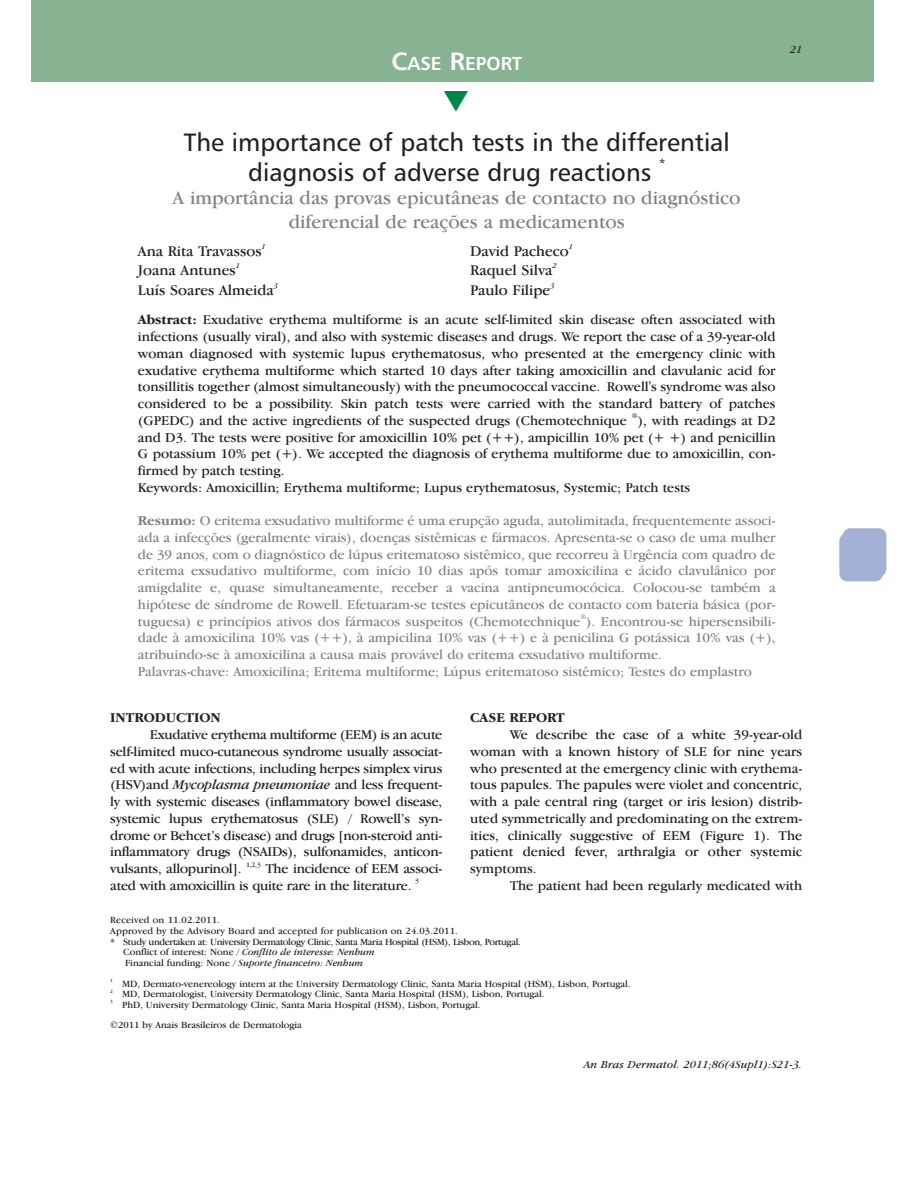
<style>
.page{position:relative;width:918px;height:1188px;background:#fff}
.page>*{position:absolute;margin:0;border:0;box-sizing:border-box;transform-origin:0 0}
.t1{font:25.05px/29.2px "Humanist 777 BT Roman B";color:#231f20;text-align:center}
.t2{font:19.5px/23.7px "Garamond IT Cby BT";color:#808285;text-align:center}
.t3{font:18.9px "Humanist 777 BT Bold B";color:#fff}
.t4{font:15.3px "Garamond IT Cby BT";color:#231f20}
.t5{font:13.95px/16.8px "Garamond IT Cby BT";color:#231f20;text-align:justify}
.t6{font:13.95px/16.8px "Garamond IT Cby BT";color:#808285;text-align:justify}
.t7{font:700 13.95px "Garamond IT Cby BT";color:#231f20}
.t8{font:12.6px "Humanist 777 BT Roman B";color:#231f20}
.t9{font:italic 11.1px "Garamond IT Cby BT";letter-spacing:.015em;color:#231f20}
.t10{font:9.75px/11.7px "Garamond IT Cby BT";color:#231f20}
.t11{font:9.75px/10.5px "Garamond IT Cby BT";letter-spacing:-.035em;color:#231f20}
.t12{font:italic 7.65px "Garamond IT Cby BT";color:#231f20}
.t13{font:7.05px "Garamond IT Cby BT";color:#231f20}
.t14{font:7.05px "Garamond IT Cby BT";color:#808285}
.t15{font:4.95px "Garamond IT Cby BT";color:#231f20}
.s1{font-size:25.05px}
.s2{font-weight:700}
.s3{font-style:italic}
</style>
<div class="page">
<div style="left:32px;top:0;width:842px;height:81px;background:#87b392"></div>
<div style="left:839px;top:533px;width:44px;height:48px;background:#a4b1d7;border-radius:8px"></div>
<div style="left:843px;top:528px;width:43px;height:49px;background:#a4b1d7;border-radius:8px"></div>
<h3 class="t3" style="left:391px;top:55px;width:132px"><span class="s1">C</span>ASE <span class="s1">R</span>EPORT</h3>
<p class="t9" style="left:790px;top:45px;width:14px">21</p>
<h1 class="t1" style="left:184px;top:130px;width:548px">The importance of patch tests in the differential diagnosis of adverse drug reactions</h1>
<p class="t8" style="left:659px;top:159px;width:8px">*</p>
<h2 class="t2" style="left:173px;top:188px;width:569px">A importância das provas epicutâneas de contacto no diagnóstico diferencial de reações a medicamentos</h2>
<p class="t4" style="left:138px;top:245px;width:125px">Ana Rita Travassos</p>
<p class="t12" style="left:262px;top:243px;width:6px">1</p>
<p class="t4" style="left:470px;top:245px;width:100px">David Pacheco</p>
<p class="t12" style="left:569px;top:243px;width:6px">1</p>
<p class="t4" style="left:138px;top:264px;width:99px">Joana Antunes</p>
<p class="t12" style="left:236px;top:263px;width:6px">1</p>
<p class="t4" style="left:470px;top:264px;width:84px">Raquel Silva</p>
<p class="t12" style="left:552px;top:263px;width:6px">2</p>
<p class="t4" style="left:138px;top:284px;width:137px">Luís Soares Almeida</p>
<p class="t12" style="left:274px;top:282px;width:6px">3</p>
<p class="t4" style="left:470px;top:284px;width:82px">Paulo Filipe</p>
<p class="t12" style="left:550px;top:282px;width:6px">3</p>
<p class="t5" style="left:138px;top:313px;width:639px"><span class="s2">Abstract:</span> Exudative erythema multiforme is an acute self-limited skin disease often associated with infections (usually viral), and also with systemic diseases and drugs. We report the case of a 39-year-old woman diagnosed with systemic lupus erythematosus, who presented at the emergency clinic with exudative erythema multiforme which started 10 days after taking amoxicillin and clavulanic acid for tonsillitis together (almost simultaneously) with the pneumococcal vaccine. Rowell's syndrome was also considered to be a possibility. Skin patch tests were carried with the standard battery of patches (GPEDC) and the active ingredients of the suspected drugs (Chemotechnique</p>
<p class="t13" style="left:632px;top:414px;width:7px">®</p>
<p class="t5" style="left:138px;top:413px;width:639px;text-align:left;text-indent:500px">), with readings at D2 and D3. The tests were positive for amoxicillin 10% pet (++), ampicillin 10% pet (+ +) and penicillin G potassium 10% pet (+). We accepted the diagnosis of erythema multiforme due to amoxicillin, con&shy;firmed by patch testing.<br>Keywords: Amoxicillin; Erythema multiforme; Lupus erythematosus, Systemic; Patch tests</p>
<p class="t6" style="left:138px;top:514px;width:639px"><span class="s2">Resumo:</span> O eritema exsudativo multiforme é uma erupção aguda, autolimitada, frequentemente associ&shy;ada a infecções (geralmente virais), doenças sistêmicas e fármacos. Apresenta-se o caso de uma mulher de 39 anos, com o diagnóstico de lúpus eritematoso sistêmico, que recorreu à Urgência com quadro de eritema exsudativo multiforme, com início 10 dias após tomar amoxicilina e ácido clavulânico por amigdalite e, quase simultaneamente, receber a vacina antipneumocócica. Colocou-se também a hipótese de síndrome de Rowell. Efetuaram-se testes epicutâneos de contacto com bateria básica (por&shy;tuguesa) e princípios ativos dos fármacos suspeitos (Chemotechnique ). Encontrou-se hipersensibili-</p>
<p class="t14" style="left:580px;top:614px;width:7px">®</p>
<p class="t6" style="left:138px;top:631px;width:639px;text-align:left">dade à amoxicilina 10% vas (++), à ampicilina 10% vas (++) e à penicilina G potássica 10% vas (+), atribuindo-se à amoxicilina a causa mais provável do eritema exsudativo multiforme.<br>Palavras-chave: Amoxicilina; Eritema multiforme; Lúpus eritematoso sistêmico; Testes do emplastro</p>
<p class="t7" style="left:110px;top:713px;width:112px">INTRODUCTION</p>
<p class="t5" style="left:110px;top:727px;width:334px;text-indent:40px">Exudative erythema multiforme (EEM) is an acute self-limited muco-cutaneous syndrome usually associat&shy;ed with acute infections, including herpes simplex virus (HSV)and <span class="s3">Mycoplasma pneumoniae</span> and less frequent&shy;ly with systemic diseases (inflammatory bowel disease, systemic lupus erythematosus (SLE) / Rowell’s syn&shy;drome or Behcet’s disease) and drugs [non-steroid anti&shy;inflammatory drugs (NSAIDs), sulfonamides, anticon&shy;vulsants, allopurinol].</p>
<p class="t13" style="left:246px;top:862px;width:16px">1,2,3</p>
<p class="t5" style="left:110px;top:861px;width:334px;text-indent:155px">The incidence of EEM associ&shy;ated with amoxicillin is quite rare in the literature.</p>
<p class="t13" style="left:415px;top:879px;width:5px">3</p>
<p class="t7" style="left:470px;top:713px;width:96px">CASE REPORT</p>
<p class="t5" style="left:470px;top:727px;width:334px;text-indent:40px">We describe the case of a white 39-year-old woman with a known history of SLE for nine years who presented at the emergency clinic with erythema&shy;tous papules. The papules were violet and concentric, with a pale central ring (target or iris lesion) distrib&shy;uted symmetrically and predominating on the extrem&shy;ities, clinically suggestive of EEM (Figure 1). The patient denied fever, arthralgia or other systemic symptoms.</p>
<p class="t5" style="left:510px;top:878px;width:294px">The patient had been regularly medicated with</p>
<p class="t10" style="left:110px;top:914px;width:349px">Received on 11.02.2011.<br>Approved by the Advisory Board and accepted for publication on 24.03.2011.</p>
<p class="t11" style="left:123px;top:937px;width:399px;text-indent:-13px">* Study undertaken at: University Dermatology Clinic, Santa Maria Hospital (HSM), Lisbon, Portugal.<br>Conflict of interest: None / <span class="s3">Conflito de interesse: Nenhum<br></span>Financial funding: None / <span class="s3">Suporte financeiro: Nenhum</span></p>
<p class="t15" style="left:110px;top:979px;width:4px">1</p>
<p class="t10" style="left:122px;top:978px;width:510px">MD, Dermato-venereology intern at the University Dermatology Clinic, Santa Maria Hospital (HSM), Lisbon, Portugal.</p>
<p class="t15" style="left:110px;top:989px;width:4px">2</p>
<p class="t10" style="left:122px;top:989px;width:424px">MD, Dermatologist, University Dermatology Clinic, Santa Maria Hospital (HSM), Lisbon, Portugal.</p>
<p class="t15" style="left:110px;top:1000px;width:4px">3</p>
<p class="t10" style="left:110px;top:995px;width:372px;line-height:21px;text-indent:12px">PhD, University Dermatology Clinic, Santa Maria Hospital (HSM), Lisbon, Portugal. ©2011 by Anais Brasileiros de Dermatologia</p>
<p class="t9" style="left:584px;top:1060px;width:220px">An Bras Dermatol. 2011;86(4Supl1):S21-3.</p>
</div>
